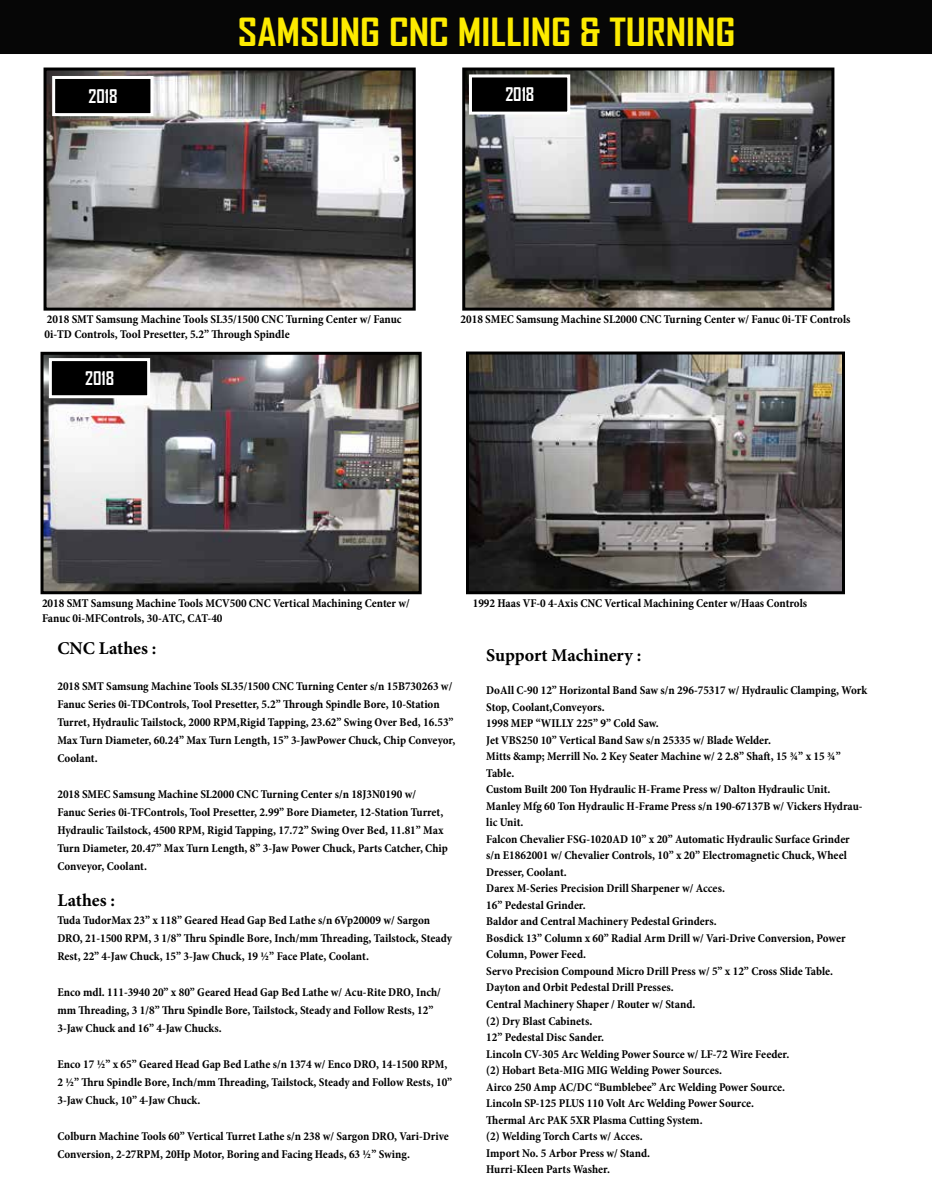
<style>
.page{position:relative;width:932px;height:1202px;background:#fff}
.page>*{position:absolute;margin:0;border:0;box-sizing:border-box;transform-origin:0 0}
.t1{font:700 37.2px "Agency FB";color:#fdeb00;scale:1.15 1}
.t2{font:700 18px "Minion Pro";color:#000}
.t3{font:700 18px "Agency FB";color:#fff}
.t4{font:700 condensed 12px/16.5px "Minion Pro";color:#000}
</style>
<div class="page">
<div style="left:0;top:0;width:932px;height:54px;background:#060606"></div>
<img style="left:48px;top:72px;width:363px;height:234px">
<div style="left:44px;top:68px;width:371px;height:242px;border:3px solid #000"></div>
<img style="left:44px;top:356px;width:373px;height:234px">
<div style="left:40px;top:352px;width:381px;height:242px;border:3px solid #000"></div>
<div style="left:50px;top:359px;width:99px;height:38px;background:#000"></div>
<div style="left:49px;top:358px;width:101px;height:40px;border:3px solid #fff"></div>
<img style="left:466px;top:72px;width:364px;height:234px">
<div style="left:462px;top:68px;width:372px;height:242px;border:3px solid #000"></div>
<div style="left:54px;top:77px;width:98px;height:38px;background:#000"></div>
<div style="left:52px;top:76px;width:101px;height:40px;border:3px solid #fff"></div>
<div style="left:470px;top:76px;width:98px;height:37px;background:#000"></div>
<div style="left:469px;top:74px;width:101px;height:41px;border:3px solid #fff"></div>
<img style="left:470px;top:355px;width:371px;height:235px">
<div style="left:466px;top:351px;width:379px;height:243px;border:3px solid #000"></div>
<h1 class="t1" style="left:238px;top:9px;width:434px">SAMSUNG CNC MILLING &amp; TURNING</h1>
<h2 class="t3" style="left:89px;top:85px;width:31px">2018</h2>
<h2 class="t3" style="left:505px;top:83px;width:31px">2018</h2>
<p class="t4" style="left:45px;top:311px;width:358px;line-height:15px">2018 SMT Samsung Machine Tools SL35/1500 CNC Turning Center w/ Fanuc<br>0i-TD Controls, Tool Presetter, 5.2” Through Spindle</p>
<h2 class="t3" style="left:85px;top:367px;width:31px">2018</h2>
<p class="t4" style="left:460px;top:310px;width:391px">2018 SMEC Samsung Machine SL2000 CNC Turning Center w/ Fanuc 0i-TF Controls</p>
<p class="t4" style="left:42px;top:596px;width:369px;line-height:15px">2018 SMT Samsung Machine Tools MCV500 CNC Vertical Machining Center w/<br>Fanuc 0i-MFControls, 30-ATC, CAT-40</p>
<p class="t4" style="left:472px;top:595px;width:336px">1992 Haas VF-0 4-Axis CNC Vertical Machining Center w/Haas Controls</p>
<h2 class="t2" style="left:57px;top:635px;width:101px">CNC Lathes :</h2>
<p class="t4" style="left:57px;top:676px;width:399px;line-height:18px">2018 SMT Samsung Machine Tools SL35/1500 CNC Turning Center s/n 15B730263 w/ Fanuc Series 0i-TDControls, Tool Presetter, 5.2” Through Spindle Bore, 10-Station Turret, Hydraulic Tailstock, 2000 RPM,Rigid Tapping, 23.62” Swing Over Bed, 16.53” Max Turn Diameter, 60.24” Max Turn Length, 15” 3-JawPower Chuck, Chip Conveyor, Coolant.</p>
<p class="t4" style="left:57px;top:784px;width:392px;line-height:18px">2018 SMEC Samsung Machine SL2000 CNC Turning Center s/n 18J3N0190 w/<br>Fanuc Series 0i-TFControls, Tool Presetter, 2.99” Bore Diameter, 12-Station Turret, Hydraulic Tailstock, 4500 RPM, Rigid Tapping, 17.72” Swing Over Bed, 11.81” Max Turn Diameter, 20.47” Max Turn Length, 8” 3-Jaw Power Chuck, Parts Catcher, Chip Conveyor, Coolant.</p>
<h2 class="t2" style="left:57px;top:887px;width:59px">Lathes :</h2>
<p class="t4" style="left:57px;top:910px;width:396px;line-height:18px">Tuda TudorMax 23” x 118” Geared Head Gap Bed Lathe s/n 6Vp20009 w/ Sargon<br>DRO, 21-1500 RPM, 3 1/8” Thru Spindle Bore, Inch/mm Threading, Tailstock, Steady<br>Rest, 22” 4-Jaw Chuck, 15” 3-Jaw Chuck, 19 ½” Face Plate, Coolant.</p>
<p class="t4" style="left:57px;top:982px;width:385px;line-height:18px">Enco mdl. 111-3940 20” x 80” Geared Head Gap Bed Lathe w/ Acu-Rite DRO, Inch/ mm Threading, 3 1/8” Thru Spindle Bore, Tailstock, Steady and Follow Rests, 12”<br>3-Jaw Chuck and 16” 4-Jaw Chucks.</p>
<p class="t4" style="left:57px;top:1054px;width:396px;line-height:18px">Enco 17 ½” x 65” Geared Head Gap Bed Lathe s/n 1374 w/ Enco DRO, 14-1500 RPM,<br>2 ½” Thru Spindle Bore, Inch/mm Threading, Tailstock, Steady and Follow Rests, 10”<br>3-Jaw Chuck, 10” 4-Jaw Chuck.</p>
<p class="t4" style="left:57px;top:1126px;width:393px;line-height:18px">Colburn Machine Tools 60” Vertical Turret Lathe s/n 238 w/ Sargon DRO, Vari-Drive<br>Conversion, 2-27RPM, 20Hp Motor, Boring and Facing Heads, 63 ½” Swing.</p>
<h2 class="t2" style="left:486px;top:643px;width:157px">Support Machinery :</h2>
<p class="t4" style="left:486px;top:682px;width:382px">DoAll C-90 12” Horizontal Band Saw s/n 296-75317 w/ Hydraulic Clamping, Work Stop, Coolant,Conveyors.<br>1998 MEP “WILLY 225” 9” Cold Saw.<br>Jet VBS250 10” Vertical Band Saw s/n 25335 w/ Blade Welder.<br>Mitts &amp;amp; Merrill No. 2 Key Seater Machine w/ 2 2.8” Shaft, 15 ¾” x 15 ¾” Table.<br>Custom Built 200 Ton Hydraulic H-Frame Press w/ Dalton Hydraulic Unit.<br>Manley Mfg 60 Ton Hydraulic H-Frame Press s/n 190-67137B w/ Vickers Hydrau&shy;lic Unit.<br>Falcon Chevalier FSG-1020AD 10” x 20” Automatic Hydraulic Surface Grinder<br>s/n E1862001 w/ Chevalier Controls, 10” x 20” Electromagnetic Chuck, Wheel Dresser, Coolant.<br>Darex M-Series Precision Drill Sharpener w/ Acces.<br>16” Pedestal Grinder.<br>Baldor and Central Machinery Pedestal Grinders.<br>Bosdick 13” Column x 60” Radial Arm Drill w/ Vari-Drive Conversion, Power Column, Power Feed.<br>Servo Precision Compound Micro Drill Press w/ 5” x 12” Cross Slide Table.<br>Dayton and Orbit Pedestal Drill Presses.<br>Central Machinery Shaper / Router w/ Stand.<br>(2) Dry Blast Cabinets.<br>12” Pedestal Disc Sander.<br>Lincoln CV-305 Arc Welding Power Source w/ LF-72 Wire Feeder.<br>(2) Hobart Beta-MIG MIG Welding Power Sources.<br>Airco 250 Amp AC/DC “Bumblebee” Arc Welding Power Source.<br>Lincoln SP-125 PLUS 110 Volt Arc Welding Power Source.<br>Thermal Arc PAK 5XR Plasma Cutting System.<br>(2) Welding Torch Carts w/ Acces.<br>Import No. 5 Arbor Press w/ Stand.<br>Hurri-Kleen Parts Washer.</p>
</div>
